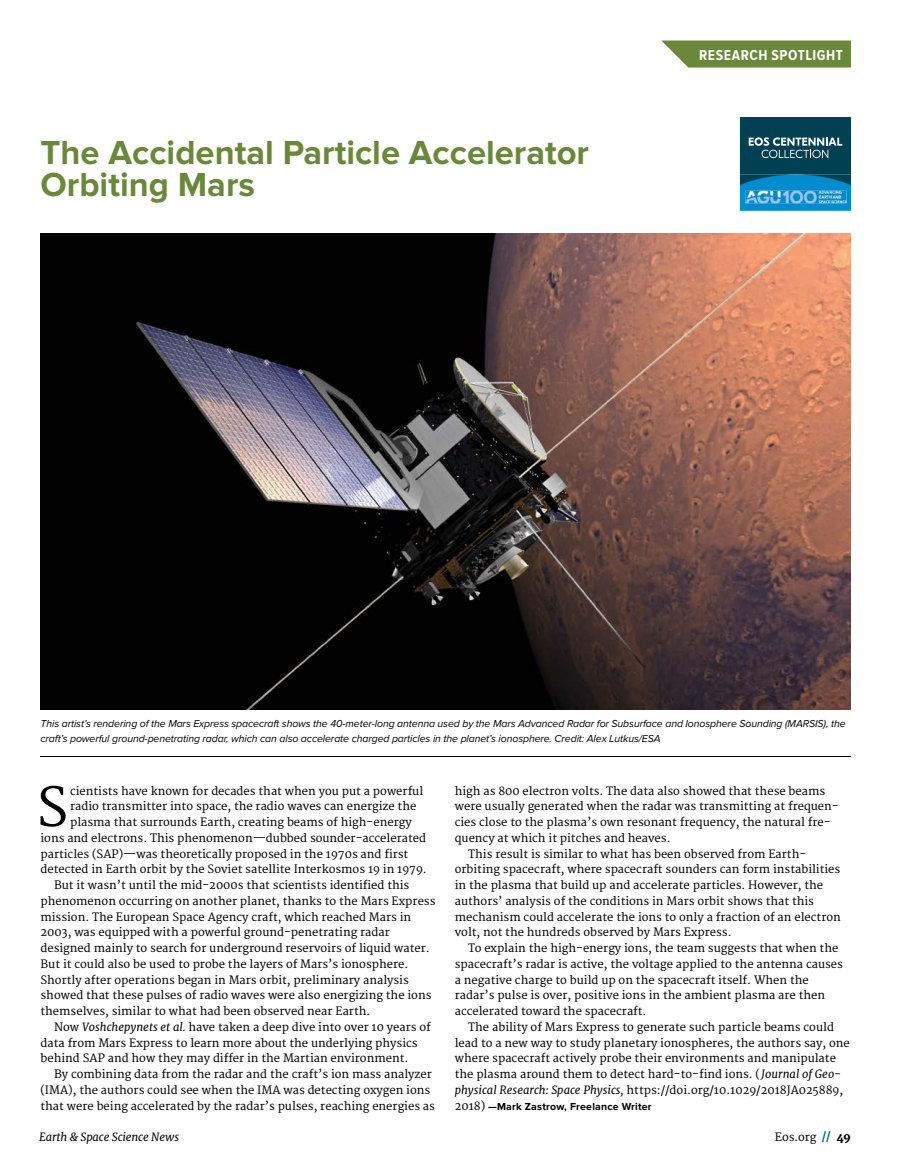
<style>
.page{position:relative;width:905px;height:1175px;background:#fff}
.page>*{position:absolute;margin:0;border:0;box-sizing:border-box;transform-origin:0 0}
.t1{font:52.8px "Merriweather";color:#000}
.t2{font:700 34.5px/31.5px "Proxima Nova";color:#69883a}
.t3{font:700 15px "Proxima Nova Cond";letter-spacing:.04em;color:#fff}
.t4{font:11.25px "Merriweather";color:#000}
.t5{font:italic 11.25px "Merriweather";letter-spacing:-.01em;color:#000}
.t6{font:italic 10.5px/15.8px "Proxima Nova";letter-spacing:-.01em;color:#000}
.t7{font:700 10.5px "Proxima Nova";letter-spacing:.02em;color:#000}
.s1{font-style:italic}
.s2{font-family:"Merriweather";font-weight:400;font-size:11.25px}
.s3{font-weight:800;color:#006a94}
.s4{font-weight:800}
</style>
<div class="page">
<svg style="left:661px;top:40px;width:189px;height:28px;background:#78944e"></svg>
<img style="left:41px;top:234px;width:809px;height:475px">
<div style="left:740px;top:117px;width:111px;height:57px;background:#004053"></div>
<img style="left:740px;top:174px;width:111px;height:37px">
<img style="left:745px;top:191px;width:101px;height:12px">
<svg style="left:748px;top:137px;width:94px;height:21px;background:#467482"></svg>
<hr style="left:40px;top:755px;width:810px;height:1px;background:#000">
<h2 class="t2" style="left:41px;top:138px;width:550px">The Accidental Particle Accelerator<br>Orbiting Mars</h2>
<h3 class="t3" style="left:699px;top:47px;width:145px">RESEARCH SPOTLIGHT</h3>
<p class="t6" style="left:40px;top:715px;width:806px">This artist’s rendering of the Mars Express spacecraft shows the 40- meter- long antenna used by the Mars Advanced Radar for Subsurface and Ionosphere Sounding (MARSIS), the craft’s powerful ground- penetrating radar, which can also accelerate charged particles in the planet’s ionosphere. Credit: Alex Lutkus/ESA</p>
<h1 class="t1" style="left:37px;top:776px;width:33px">S</h1>
<p class="t4" style="left:70px;top:784px;width:354px">cientists have known for decades that when you put a powerful</p>
<p class="t4" style="left:70px;top:799px;width:348px">radio transmitter into space, the radio waves can energize the</p>
<p class="t4" style="left:70px;top:815px;width:343px">plasma that surrounds Earth, creating beams of high- energy</p>
<p class="t4" style="left:41px;top:831px;width:387px">ions and electrons. This phenomenon—dubbed sounder- accelerated</p>
<p class="t4" style="left:41px;top:847px;width:369px">particles (SAP)—was theoretically proposed in the 1970s and first</p>
<p class="t4" style="left:41px;top:862px;width:388px">detected in Earth orbit by the Soviet satellite Interkosmos 19 in 1979.</p>
<p class="t4" style="left:54px;top:878px;width:357px">But it wasn’t until the mid- 2000s that scientists identified this</p>
<p class="t4" style="left:41px;top:894px;width:396px">phenomenon occurring on another planet, thanks to the Mars Express</p>
<p class="t4" style="left:41px;top:910px;width:372px">mission. The European Space Agency craft, which reached Mars in</p>
<p class="t4" style="left:41px;top:925px;width:351px">2003, was equipped with a powerful ground- penetrating radar</p>
<p class="t4" style="left:41px;top:941px;width:390px">designed mainly to search for underground reservoirs of liquid water.</p>
<p class="t4" style="left:41px;top:957px;width:369px">But it could also be used to probe the layers of Mars’s ionosphere.</p>
<p class="t4" style="left:41px;top:973px;width:370px">Shortly after operations began in Mars orbit, preliminary analysis</p>
<p class="t4" style="left:41px;top:988px;width:392px">showed that these pulses of radio waves were also energizing the ions</p>
<p class="t4" style="left:41px;top:1004px;width:331px">themselves, similar to what had been observed near Earth.</p>
<p class="t4" style="left:54px;top:1020px;width:378px">Now <span class="s1">Voshchepynets et al.</span> have taken a deep dive into over 10 years of</p>
<p class="t4" style="left:41px;top:1036px;width:378px">data from Mars Express to learn more about the underlying physics</p>
<p class="t4" style="left:41px;top:1051px;width:369px">behind SAP and how they may differ in the Martian environment.</p>
<p class="t4" style="left:54px;top:1067px;width:379px">By combining data from the radar and the craft’s ion mass analyzer</p>
<p class="t4" style="left:41px;top:1083px;width:391px">(IMA), the authors could see when the IMA was detecting oxygen ions</p>
<p class="t4" style="left:41px;top:1099px;width:396px">that were being accelerated by the radar’s pulses, reaching energies as</p>
<p class="t4" style="left:455px;top:784px;width:372px">high as 800 electron volts. The data also showed that these beams</p>
<p class="t4" style="left:455px;top:799px;width:385px">were usually generated when the radar was transmitting at frequen-</p>
<p class="t4" style="left:455px;top:815px;width:377px">cies close to the plasma’s own resonant frequency, the natural fre-</p>
<p class="t4" style="left:455px;top:831px;width:217px">quency at which it pitches and heaves.</p>
<p class="t4" style="left:468px;top:847px;width:339px">This result is similar to what has been observed from Earth-</p>
<p class="t4" style="left:455px;top:862px;width:387px">orbiting spacecraft, where spacecraft sounders can form instabilities</p>
<p class="t4" style="left:455px;top:878px;width:370px">in the plasma that build up and accelerate particles. However, the</p>
<p class="t4" style="left:455px;top:894px;width:361px">authors’ analysis of the conditions in Mars orbit shows that this</p>
<p class="t4" style="left:455px;top:910px;width:387px">mechanism could accelerate the ions to only a fraction of an electron</p>
<p class="t4" style="left:455px;top:925px;width:278px">volt, not the hundreds observed by Mars Express.</p>
<p class="t4" style="left:468px;top:941px;width:371px">To explain the high- energy ions, the team suggests that when the</p>
<p class="t4" style="left:455px;top:957px;width:390px">spacecraft’s radar is active, the voltage applied to the antenna causes</p>
<p class="t4" style="left:455px;top:973px;width:355px">a negative charge to build up on the spacecraft itself. When the</p>
<p class="t4" style="left:455px;top:988px;width:372px">radar’s pulse is over, positive ions in the ambient plasma are then</p>
<p class="t4" style="left:455px;top:1004px;width:193px">accelerated toward the spacecraft.</p>
<p class="t4" style="left:468px;top:1020px;width:367px">The ability of Mars Express to generate such particle beams could</p>
<p class="t4" style="left:455px;top:1036px;width:396px">lead to a new way to study planetary ionospheres, the authors say, one</p>
<p class="t4" style="left:455px;top:1051px;width:383px">where spacecraft actively probe their environments and manipulate</p>
<p class="t4" style="left:455px;top:1067px;width:388px">the plasma around them to detect hard- to- find ions. ( <span class="s1">Journal of Geo-</span></p>
<p class="t4" style="left:455px;top:1083px;width:390px"><span class="s1">physical Research: Space Physics,</span> https:// doi . org/ 10 . 1029/ 2018JA025889,</p>
<p class="t7" style="left:455px;top:1100px;width:198px"><span class="s2">2018)</span> —Mark Zastrow, Freelance Writer</p>
<p class="t5" style="left:39px;top:1130px;width:142px">Earth &amp; Space Science News</p>
<p class="t4" style="left:775px;top:1130px;width:77px">Eos.org <span class="s3">//</span> <span class="s4">49</span></p>
</div>
